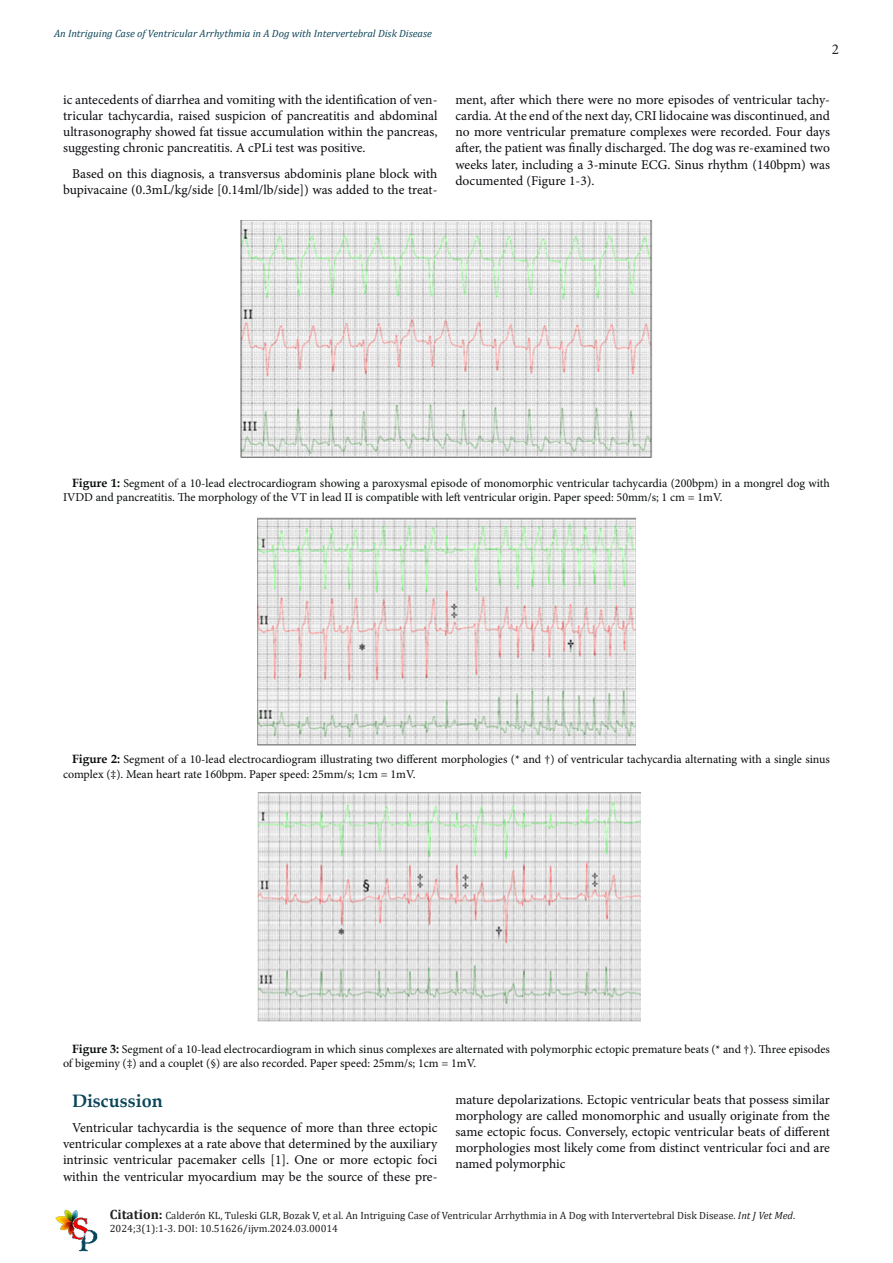
<style>
.page{position:relative;width:893px;height:1263px;background:#fff}
.page>*{position:absolute;margin:0;border:0;box-sizing:border-box;transform-origin:0 0}
.t1{font:700 18px "Book Antiqua";color:#0c465a}
.t2{font:15px "Minion Pro";color:#231f20}
.t3{font:13.5px/16.2px "Minion Pro";color:#0b0a0f;text-align:justify}
.t4{font:12px/14.4px "Minion Pro";color:#080c0b}
.t5{font:10.5px/12.6px "Cambria";color:#231f20}
.t6{font:italic 10.5px "Cambria";color:#11475a}
.s1{font-family:"Book Antiqua";font-weight:700}
.s2{font-weight:700;font-size:13.5px}
.s3{font-style:italic}
</style>
<div class="page">
<img style="left:55px;top:1209px;width:43px;height:43px">
<img style="left:240px;top:220px;width:412px;height:238px">
<img style="left:258px;top:517px;width:377px;height:228px">
<img style="left:258px;top:792px;width:382px;height:230px">
<p class="t6" style="left:54px;top:26px;width:379px">An Intriguing Case of Ventricular Arrhythmia in A Dog with Intervertebral Disk Disease</p>
<p class="t3" style="left:63px;top:91px;width:376px">ic antecedents of diarrhea and vomiting with the identification of ven&shy;tricular tachycardia, raised suspicion of pancreatitis and abdominal ultrasonography showed fat tissue accumulation within the pancreas, suggesting chronic pancreatitis. A cPLi test was positive.</p>
<p class="t3" style="left:63px;top:165px;width:376px;text-align:right">Based on this diagnosis, a transversus abdominis plane block with bupivacaine (0.3mL/kg/side [0.14ml/lb/side]) was added to the treat-</p>
<p class="t2" style="left:832px;top:39px;width:9px">2</p>
<p class="t3" style="left:455px;top:91px;width:376px">ment, after which there were no more episodes of ventricular tachy&shy;cardia. At the end of the next day, CRI lidocaine was discontinued, and no more ventricular premature complexes were recorded. Four days after, the patient was finally discharged. The dog was re-examined two weeks later, including a 3-minute ECG. Sinus rhythm (140bpm) was documented (Figure 1-3).</p>
<p class="t4" style="left:63px;top:476px;width:768px;text-indent:9px"><span class="s1">Figure 1:</span> Segment of a 10-lead electrocardiogram showing a paroxysmal episode of monomorphic ventricular tachycardia (200bpm) in a mongrel dog with<br>IVDD and pancreatitis. The morphology of the VT in lead II is compatible with left ventricular origin. Paper speed: 50mm/s; 1 cm = 1mV.</p>
<p class="t4" style="left:63px;top:752px;width:768px;text-indent:9px"><span class="s1">Figure 2:</span> Segment of a 10-lead electrocardiogram illustrating two different morphologies (* and †) of ventricular tachycardia alternating with a single sinus complex (‡). Mean heart rate 160bpm. Paper speed: 25mm/s; 1cm = 1mV.</p>
<p class="t4" style="left:63px;top:1042px;width:768px;text-indent:9px"><span class="s1">Figure 3:</span> Segment of a 10-lead electrocardiogram in which sinus complexes are alternated with polymorphic ectopic premature beats (* and †). Three episodes of bigeminy (‡) and a couplet (§) are also recorded. Paper speed: 25mm/s; 1cm = 1mV.</p>
<p class="t1" style="left:72px;top:1088px;width:92px">Discussion</p>
<p class="t3" style="left:63px;top:1120px;width:376px;text-indent:9px">Ventricular tachycardia is the sequence of more than three ectopic ventricular complexes at a rate above that determined by the auxiliary intrinsic ventricular pacemaker cells [1]. One or more ectopic foci within the ventricular myocardium may be the source of these pre-</p>
<p class="t3" style="left:455px;top:1091px;width:376px">mature depolarizations. Ectopic ventricular beats that possess similar morphology are called monomorphic and usually originate from the same ectopic focus. Conversely, ectopic ventricular beats of different morphologies most likely come from distinct ventricular foci and are named polymorphic</p>
<p class="t5" style="left:110px;top:1209px;width:687px"><span class="s2">Citation:</span> Calderón KL, Tuleski GLR, Bozak V, et al. An Intriguing Case of Ventricular Arrhythmia in A Dog with Intervertebral Disk Disease. <span class="s3">Int J Vet Med</span>.<br>2024;3(1):1-3. DOI: 10.51626/ijvm.2024.03.00014</p>
</div>
